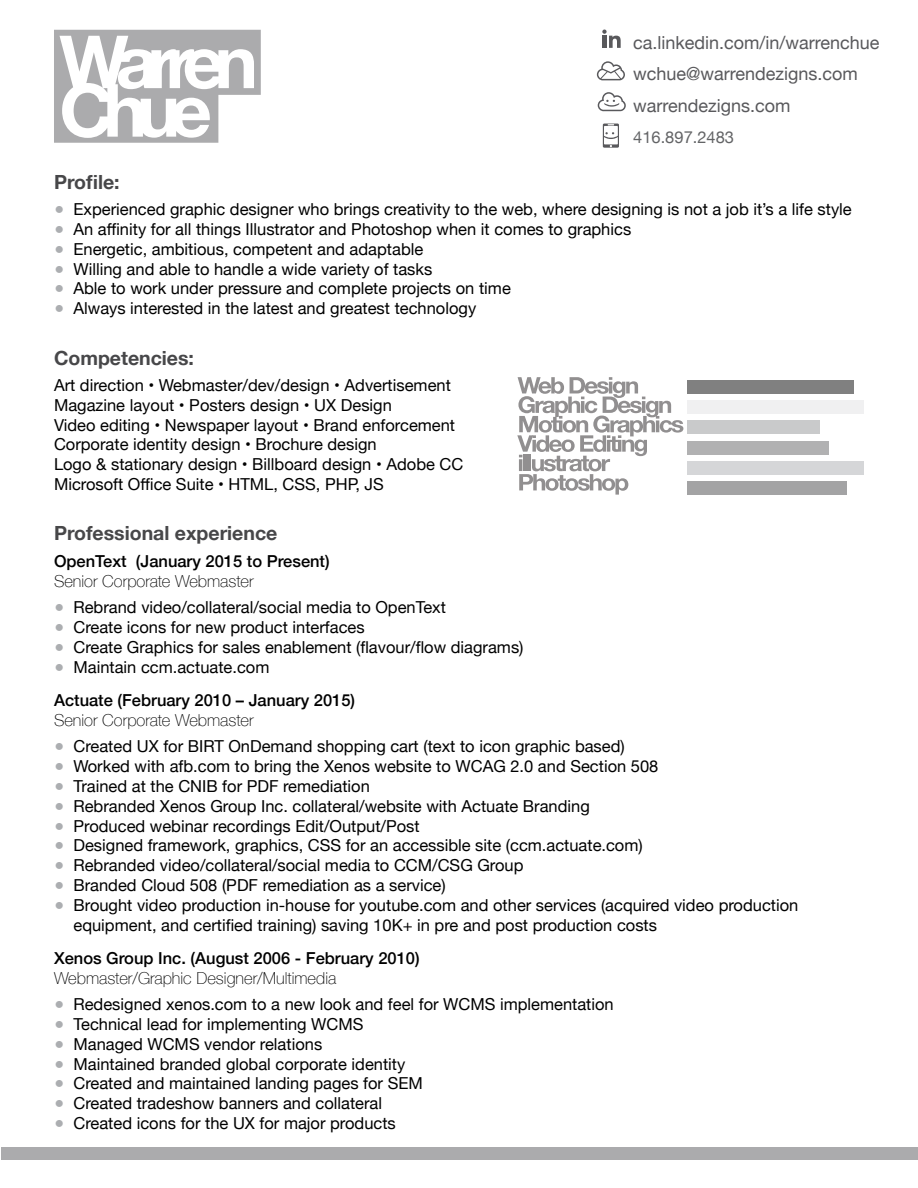
<style>
.page{position:relative;width:918px;height:1188px;background:#fff}
.page>*{position:absolute;margin:0;border:0;box-sizing:border-box;transform-origin:0 0}
.t1{font:700 19.5px "Helvetica Neue";color:#474749}
.header_contact{font:18px "Helvetica Neue";color:#59595c}
.body{font:16.5px/19.8px "Helvetica Neue";color:#000}
.h2-sub{font:500 16.5px "Helvetica Neue";color:#000}
.t2{font:100 16.5px "Helvetica Neue";color:#000}
.header_contact-2{font:16.5px "Helvetica Neue";color:#636466}
.s1{color:#acaeb1}
</style>
<div class="page">
<svg style="left:54px;top:30px;width:207px;height:113px"></svg>
<div style="left:687px;top:482px;width:159px;height:13px;background:#a3a3a4"></div>
<div style="left:687px;top:461px;width:177px;height:14px;background:#d5d6d8"></div>
<div style="left:687px;top:441px;width:142px;height:13px;background:#b1b1b2"></div>
<div style="left:687px;top:421px;width:133px;height:13px;background:#c9cacb"></div>
<div style="left:687px;top:400px;width:177px;height:14px;background:#f0f0f1"></div>
<div style="left:687px;top:380px;width:167px;height:13px;background:#808080"></div>
<svg style="left:517px;top:377px;width:166px;height:118px"></svg>
<svg style="left:602px;top:30px;width:19px;height:18px"></svg>
<svg style="left:603px;top:124px;width:16px;height:24px"></svg>
<svg style="left:597px;top:61px;width:28px;height:19px"></svg>
<svg style="left:598px;top:92px;width:28px;height:19px"></svg>
<div style="left:1px;top:1148px;width:917px;height:12px;background:#ababad"></div>
<p class="header_contact" style="left:633px;top:29px;width:248px">ca.linkedin.com/in/warrenchue</p>
<p class="header_contact" style="left:633px;top:61px;width:226px">wchue@warrendezigns.com</p>
<p class="header_contact" style="left:633px;top:92px;width:159px">warrendezigns.com</p>
<p class="header_contact-2" style="left:633px;top:126px;width:102px">416.897.2483</p>
<h1 class="t1" style="left:54px;top:166px;width:67px">Profile:</h1>
<p class="body" style="left:54px;top:200px;width:799px"><span class="s1">●</span> Experienced graphic designer who brings creativity to the web, where designing is not a job it’s a life style</p>
<p class="body" style="left:54px;top:220px;width:579px"><span class="s1">●</span> An affinity for all things Illustrator and Photoshop when it comes to graphics</p>
<p class="body" style="left:54px;top:240px;width:371px"><span class="s1">●</span> Energetic, ambitious, competent and adaptable</p>
<p class="body" style="left:54px;top:260px;width:380px"><span class="s1">●</span> Willing and able to handle a wide variety of tasks</p>
<p class="body" style="left:54px;top:280px;width:458px"><span class="s1">●</span> Able to work under pressure and complete projects on time</p>
<p class="body" style="left:54px;top:299px;width:424px"><span class="s1">●</span> Always interested in the latest and greatest technology</p>
<h1 class="t1" style="left:54px;top:342px;width:142px">Competencies:</h1>
<p class="body" style="left:54px;top:376px;width:398px">Art direction • Webmaster/dev/design • Advertisement</p>
<p class="body" style="left:54px;top:396px;width:339px">Magazine layout • Posters design • UX Design</p>
<p class="body" style="left:54px;top:416px;width:403px">Video editing • Newspaper layout • Brand enforcement</p>
<p class="body" style="left:54px;top:436px;width:324px">Corporate identity design • Brochure design</p>
<p class="body" style="left:54px;top:455px;width:411px">Logo &amp; stationary design • Billboard design • Adobe CC<br>Microsoft Office Suite • HTML, CSS, PHP, JS</p>
<h1 class="t1" style="left:54px;top:518px;width:225px">Professional experience</h1>
<p class="h2-sub" style="left:54px;top:548px;width:277px">OpenText (January 2015 to Present)</p>
<h3 class="t2" style="left:54px;top:568px;width:201px">Senior Corporate Webmaster</h3>
<p class="body" style="left:54px;top:599px;width:393px"><span class="s1">●</span> Rebrand video/collateral/social media to OpenText</p>
<p class="body" style="left:54px;top:618px;width:312px"><span class="s1">●</span> Create icons for new product interfaces</p>
<p class="body" style="left:54px;top:638px;width:471px"><span class="s1">●</span> Create Graphics for sales enablement (flavour/flow diagrams)</p>
<p class="body" style="left:54px;top:658px;width:217px"><span class="s1">●</span> Maintain ccm.actuate.com</p>
<h2 class="h2-sub" style="left:54px;top:687px;width:303px">Actuate (February 2010 – January 2015)</h2>
<h3 class="t2" style="left:54px;top:707px;width:201px">Senior Corporate Webmaster</h3>
<p class="body" style="left:54px;top:738px;width:572px"><span class="s1">●</span> Created UX for BIRT OnDemand shopping cart (text to icon graphic based)</p>
<p class="body" style="left:54px;top:757px;width:606px"><span class="s1">●</span> Worked with afb.com to bring the Xenos website to WCAG 2.0 and Section 508</p>
<p class="body" style="left:54px;top:777px;width:317px"><span class="s1">●</span> Trained at the CNIB for PDF remediation</p>
<p class="body" style="left:54px;top:797px;width:537px"><span class="s1">●</span> Rebranded Xenos Group Inc. collateral/website with Actuate Branding</p>
<p class="body" style="left:54px;top:817px;width:367px"><span class="s1">●</span> Produced webinar recordings Edit/Output/Post</p>
<p class="body" style="left:54px;top:837px;width:590px"><span class="s1">●</span> Designed framework, graphics, CSS for an accessible site (ccm.actuate.com)</p>
<p class="body" style="left:54px;top:856px;width:471px"><span class="s1">●</span> Rebranded video/collateral/social media to CCM/CSG Group</p>
<p class="body" style="left:54px;top:876px;width:393px"><span class="s1">●</span> Branded Cloud 508 (PDF remediation as a service)</p>
<p class="body" style="left:74px;top:896px;width:726px;text-indent:-20px"><span class="s1">●</span> Brought video production in-house for youtube.com and other services (acquired video production equipment, and certified training) saving 10K+ in pre and post production costs</p>
<h2 class="h2-sub" style="left:54px;top:945px;width:367px">Xenos Group Inc. (August 2006 - February 2010)</h2>
<h3 class="t2" style="left:54px;top:965px;width:284px">Webmaster/Graphic Designer/Multimedia</h3>
<p class="body" style="left:54px;top:995px;width:561px"><span class="s1">●</span> Redesigned xenos.com to a new look and feel for WCMS implementation</p>
<p class="body" style="left:54px;top:1015px;width:311px"><span class="s1">●</span> Technical lead for implementing WCMS</p>
<p class="body" style="left:54px;top:1035px;width:270px"><span class="s1">●</span> Managed WCMS vendor relations</p>
<p class="body" style="left:54px;top:1055px;width:353px"><span class="s1">●</span> Maintained branded global corporate identity</p>
<p class="body" style="left:54px;top:1075px;width:370px"><span class="s1">●</span> Created and maintained landing pages for SEM</p>
<p class="body" style="left:54px;top:1094px;width:330px"><span class="s1">●</span> Created tradeshow banners and collateral</p>
<p class="body" style="left:54px;top:1114px;width:343px"><span class="s1">●</span> Created icons for the UX for major products</p>
</div>
